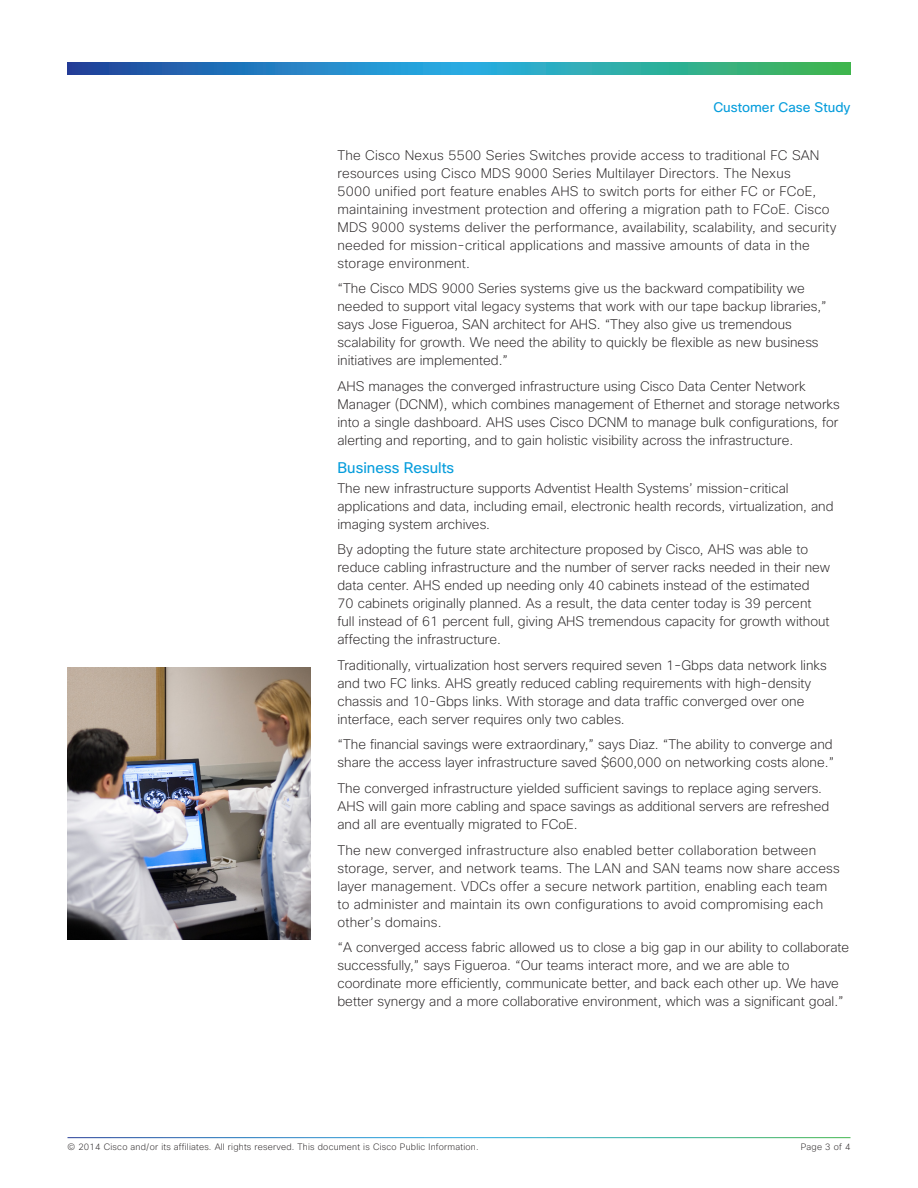
<style>
.page{position:relative;width:918px;height:1188px;background:#fff}
.page>*{position:absolute;margin:0;border:0;box-sizing:border-box;transform-origin:0 0}
.Subhead_2_Eccolo{font:15px "Cisco Sans";color:#069ddc}
.Body_1{font:200 13.5px/18px "Cisco Sans";color:#231f20}
.Page_head_2{font:13.5px "Cisco Sans";color:#069ddc}
.Folio{font:200 9px "Cisco Sans";letter-spacing:.025em;color:#231f20}
</style>
<div class="page">
<svg style="left:68px;top:62px;width:782px;height:13px;background:#2a94ac"></svg>
<img style="left:68px;top:667px;width:242px;height:272px">
<p class="Page_head_2" style="left:713px;top:99px;width:139px">Customer Case Study</p>
<p class="Body_1" style="left:338px;top:146px;width:500px">The Cisco Nexus 5500 Series Switches provide access to traditional FC SAN resources using Cisco MDS 9000 Series Multilayer Directors. The Nexus<br>5000 unified port feature enables AHS to switch ports for either FC or FCoE, maintaining investment protection and offering a migration path to FCoE. Cisco MDS 9000 systems deliver the performance, availability, scalability, and security needed for mission-critical applications and massive amounts of data in the storage environment.</p>
<p class="Body_1" style="left:338px;top:280px;width:491px">“The Cisco MDS 9000 Series systems give us the backward compatibility we needed to support vital legacy systems that work with our tape backup libraries,” says Jose Figueroa, SAN architect for AHS. “They also give us tremendous scalability for growth. We need the ability to quickly be flexible as new business initiatives are implemented.”</p>
<p class="Body_1" style="left:338px;top:377px;width:504px">AHS manages the converged infrastructure using Cisco Data Center Network Manager (DCNM), which combines management of Ethernet and storage networks into a single dashboard. AHS uses Cisco DCNM to manage bulk configurations, for alerting and reporting, and to gain holistic visibility across the infrastructure.</p>
<p class="Subhead_2_Eccolo" style="left:338px;top:458px;width:118px">Business Results</p>
<p class="Body_1" style="left:338px;top:479px;width:498px">The new infrastructure supports Adventist Health Systems’ mission-critical applications and data, including email, electronic health records, virtualization, and imaging system archives.</p>
<p class="Body_1" style="left:338px;top:541px;width:494px">By adopting the future state architecture proposed by Cisco, AHS was able to reduce cabling infrastructure and the number of server racks needed in their new data center. AHS ended up needing only 40 cabinets instead of the estimated<br>70 cabinets originally planned. As a result, the data center today is 39 percent full instead of 61 percent full, giving AHS tremendous capacity for growth without affecting the infrastructure.</p>
<p class="Body_1" style="left:338px;top:656px;width:491px">Traditionally, virtualization host servers required seven 1-Gbps data network links and two FC links. AHS greatly reduced cabling requirements with high-density chassis and 10-Gbps links. With storage and data traffic converged over one interface, each server requires only two cables.</p>
<p class="Body_1" style="left:338px;top:736px;width:498px">“The financial savings were extraordinary,” says Diaz. “The ability to converge and share the access layer infrastructure saved $600,000 on networking costs alone.”</p>
<p class="Body_1" style="left:338px;top:779px;width:493px">The converged infrastructure yielded sufficient savings to replace aging servers.<br>AHS will gain more cabling and space savings as additional servers are refreshed and all are eventually migrated to FCoE.</p>
<p class="Body_1" style="left:338px;top:841px;width:504px">The new converged infrastructure also enabled better collaboration between storage, server, and network teams. The LAN and SAN teams now share access layer management. VDCs offer a secure network partition, enabling each team to administer and maintain its own configurations to avoid compromising each other’s domains.</p>
<p class="Body_1" style="left:338px;top:938px;width:513px">“A converged access fabric allowed us to close a big gap in our ability to collaborate successfully,” says Figueroa. “Our teams interact more, and we are able to coordinate more efficiently, communicate better, and back each other up. We have better synergy and a more collaborative environment, which was a significant goal.”</p>
<p class="Folio" style="left:68px;top:1141px;width:413px">© 2014 Cisco and/or its affiliates. All rights reserved. This document is Cisco Public Information.</p>
<p class="Folio" style="left:801px;top:1141px;width:51px">Page 3 of 4</p>
</div>
